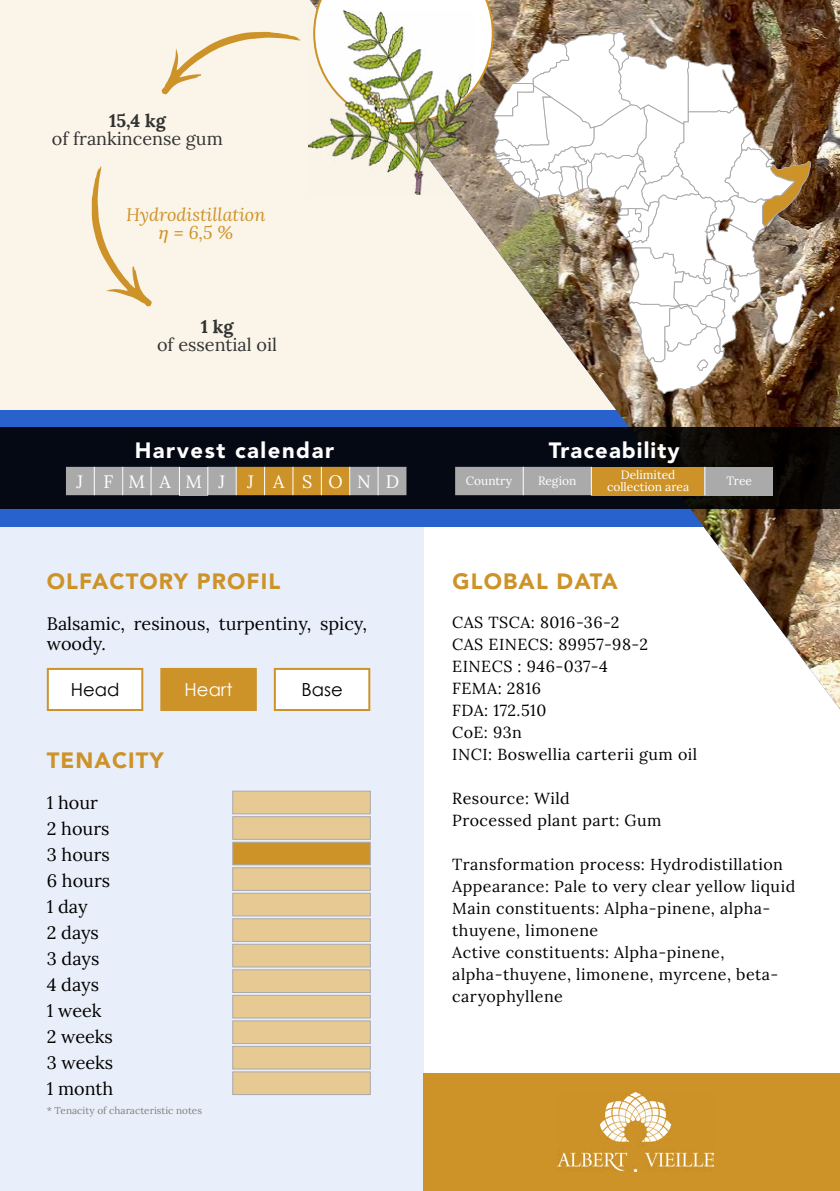
<style>
.page{position:relative;width:840px;height:1191px;background:#fff}
.page>*{position:absolute;margin:0;border:0;box-sizing:border-box;transform-origin:0 0}
.Titres_corps_FP{font:900 22px "Avenir";letter-spacing:.05em;color:#cd9328}
.TItres_textes_fiches{font:900 22px "Avenir";letter-spacing:.07em;color:#fff}
.Titres_corps_FP-2{font:900 22px "Avenir";letter-spacing:.05em;color:#fff}
.t1{font:18px/20px "Lora";color:#000}
.t2{font:18px "Lora";color:#333}
.t3{font:italic 18px "Lora";color:#cd9328}
.Tableau{font:18px "Lora";color:#fff}
.t4{font:700 18px "Lora";color:#333}
.t5{font:18px "Century Gothic";color:#000}
.t6{font:18px "Century Gothic";color:#fff}
.Textes_REG{font:16px/22px "Lora";letter-spacing:.03em;color:#000}
.t7{font:12px "Lora";color:#fff}
.t8{font:10px "Lora";color:#7f7f7f}
.s1{font-family:"Georgia"}
</style>
<div class="page">
<div style="left:1px;top:526px;width:422px;height:665px;background:#e9effa"></div>
<div style="left:0;top:0;width:839px;height:468px;background:#faf4e9"></div>
<div style="left:0;top:410px;width:839px;height:116px;background:#2862cd"></div>
<img style="left:310px;top:0;width:529px;height:709px">
<img style="left:0;top:895px;width:1px;height:296px">
<svg style="left:0;top:874px;width:1px;height:21px"></svg>
<div style="left:1px;top:427px;width:838px;height:81px;background:linear-gradient(to right,#030a19,#0d0c0b)"></div>
<div style="left:232px;top:791px;width:138px;height:23px;background:#e6c993;border:1px solid #abaaab"></div>
<div style="left:232px;top:816px;width:138px;height:23px;background:#e6c993;border:1px solid #abaaab"></div>
<div style="left:232px;top:842px;width:138px;height:23px;background:#cd9328;border:1px solid #abaaab"></div>
<div style="left:232px;top:867px;width:138px;height:23px;background:#e6c993;border:1px solid #abaaab"></div>
<div style="left:232px;top:918px;width:138px;height:23px;background:#e6c993;border:1px solid #abaaab"></div>
<div style="left:232px;top:944px;width:138px;height:23px;background:#e6c993;border:1px solid #abaaab"></div>
<div style="left:232px;top:969px;width:138px;height:23px;background:#e6c993;border:1px solid #abaaab"></div>
<div style="left:232px;top:893px;width:138px;height:23px;background:#e6c993;border:1px solid #abaaab"></div>
<div style="left:232px;top:1046px;width:138px;height:23px;background:#e6c993;border:1px solid #abaaab"></div>
<div style="left:232px;top:1020px;width:138px;height:23px;background:#e6c993;border:1px solid #abaaab"></div>
<div style="left:232px;top:995px;width:138px;height:23px;background:#e6c993;border:1px solid #abaaab"></div>
<div style="left:232px;top:1071px;width:138px;height:23px;background:#e6c993;border:1px solid #abaaab"></div>
<div style="left:48px;top:669px;width:94px;height:41px;background:#fff"></div>
<div style="left:47px;top:668px;width:96px;height:43px;border:2px solid #cd9328"></div>
<div style="left:275px;top:669px;width:94px;height:41px;background:#fff"></div>
<div style="left:274px;top:668px;width:96px;height:43px;border:2px solid #cd9328"></div>
<div style="left:161px;top:669px;width:95px;height:41px;background:#cd9328"></div>
<div style="left:160px;top:668px;width:97px;height:43px;border:2px solid #cd9328"></div>
<svg style="left:92px;top:166px;width:60px;height:140px"></svg>
<svg style="left:161px;top:32px;width:139px;height:63px"></svg>
<div style="left:423px;top:1073px;width:416px;height:118px;background:#cd9328"></div>
<img style="left:557px;top:1092px;width:156px;height:79px">
<img style="left:309px;top:10px;width:4px;height:184px">
<svg style="left:66px;top:467px;width:340px;height:28px;background:#b8a583"></svg>
<svg style="left:817px;top:306px;width:17px;height:12px"></svg>
<img style="left:313px;top:0;width:497px;height:394px">
<div style="left:591px;top:467px;width:113px;height:28px;background:#cd9328"></div>
<div style="left:704px;top:467px;width:68px;height:28px;background:#abaaab"></div>
<div style="left:455px;top:467px;width:136px;height:28px;background:#abaaab"></div>
<svg style="left:704px;top:467px;width:1px;height:28px"></svg>
<p class="t4" style="left:109px;top:106px;width:58px">15,4 kg</p>
<p class="t2" style="left:52px;top:125px;width:172px">of frankincense gum</p>
<p class="t3" style="left:126px;top:203px;width:141px">Hydrodistillation</p>
<p class="t3" style="left:158px;top:221px;width:76px"><span class="s1">η</span> = 6,5 %</p>
<p class="t4" style="left:201px;top:311px;width:34px">1 kg</p>
<p class="t2" style="left:157px;top:330px;width:121px">of essential oil</p>
<p class="TItres_textes_fiches" style="left:135px;top:437px;width:201px">Harvest calendar</p>
<p class="Tableau" style="left:76px;top:468px;width:8px">J</p>
<p class="Tableau" style="left:103px;top:468px;width:11px">F</p>
<p class="Tableau" style="left:128px;top:468px;width:18px">M</p>
<p class="Tableau" style="left:159px;top:468px;width:13px">A</p>
<p class="Tableau" style="left:185px;top:468px;width:18px">M</p>
<p class="Tableau" style="left:218px;top:468px;width:8px">J</p>
<p class="Tableau" style="left:247px;top:468px;width:8px">J</p>
<p class="Tableau" style="left:273px;top:468px;width:13px">A</p>
<p class="Tableau" style="left:302px;top:468px;width:12px">S</p>
<p class="Tableau" style="left:328px;top:468px;width:16px">O</p>
<p class="Tableau" style="left:357px;top:468px;width:15px">N</p>
<p class="Tableau" style="left:385px;top:468px;width:15px">D</p>
<p class="Titres_corps_FP" style="left:47px;top:568px;width:235px">OLFACTORY PROFIL</p>
<p class="t1" style="left:47px;top:612px;width:321px">Balsamic, resinous, turpentiny, spicy, woody.</p>
<p class="t5" style="left:71px;top:677px;width:50px">Head</p>
<p class="t6" style="left:184px;top:677px;width:49px">Heart</p>
<p class="t5" style="left:301px;top:677px;width:43px">Base</p>
<p class="Titres_corps_FP" style="left:47px;top:747px;width:118px">TENACITY</p>
<p class="t1" style="left:47px;top:791px;width:53px">1 hour</p>
<p class="t1" style="left:47px;top:817px;width:64px">2 hours</p>
<p class="t1" style="left:47px;top:843px;width:64px">3 hours</p>
<p class="t1" style="left:47px;top:869px;width:65px">6 hours</p>
<p class="t1" style="left:47px;top:895px;width:42px">1 day</p>
<p class="t1" style="left:47px;top:921px;width:54px">2 days</p>
<p class="t1" style="left:47px;top:947px;width:54px">3 days</p>
<p class="t1" style="left:47px;top:973px;width:54px">4 days</p>
<p class="t1" style="left:47px;top:999px;width:56px">1 week</p>
<p class="t1" style="left:47px;top:1025px;width:68px">2 weeks</p>
<p class="t1" style="left:47px;top:1051px;width:68px">3 weeks</p>
<p class="t1" style="left:47px;top:1077px;width:68px">1 month</p>
<p class="t8" style="left:47px;top:1103px;width:156px">* Tenacity of characteristic notes</p>
<p class="Titres_corps_FP-2" style="left:548px;top:437px;width:132px">Traceability</p>
<p class="t7" style="left:465px;top:472px;width:48px">Country</p>
<p class="t7" style="left:537px;top:472px;width:40px">Region</p>
<p class="t7" style="left:620px;top:466px;width:56px">Delimited</p>
<p class="t7" style="left:606px;top:478px;width:84px">collection area</p>
<p class="Titres_corps_FP" style="left:452px;top:568px;width:167px">GLOBAL DATA</p>
<p class="t7" style="left:726px;top:472px;width:27px">Tree</p>
<p class="Textes_REG" style="left:452px;top:610px;width:169px">CAS TSCA: 8016-36-2</p>
<p class="Textes_REG" style="left:452px;top:632px;width:197px">CAS EINECS: 89957-98-2</p>
<p class="Textes_REG" style="left:452px;top:654px;width:157px">EINECS : 946-037-4</p>
<p class="Textes_REG" style="left:452px;top:676px;width:90px">FEMA: 2816</p>
<p class="Textes_REG" style="left:452px;top:698px;width:96px">FDA: 172.510</p>
<p class="Textes_REG" style="left:452px;top:720px;width:71px">CoE: 93n</p>
<p class="Textes_REG" style="left:452px;top:742px;width:246px">INCI: Boswellia carterii gum oil</p>
<p class="Textes_REG" style="left:452px;top:786px;width:119px">Resource: Wild</p>
<p class="Textes_REG" style="left:452px;top:808px;width:211px">Processed plant part: Gum</p>
<p class="Textes_REG" style="left:452px;top:852px;width:332px">Transformation process: Hydrodistillation</p>
<p class="Textes_REG" style="left:452px;top:874px;width:344px">Appearance: Pale to very clear yellow liquid</p>
<p class="Textes_REG" style="left:452px;top:896px;width:319px">Main constituents: Alpha-pinene, alpha&shy;thuyene, limonene</p>
<p class="Textes_REG" style="left:452px;top:940px;width:327px">Active constituents: Alpha-pinene, alpha-thuyene, limonene, myrcene, beta&shy;caryophyllene</p>
</div>
